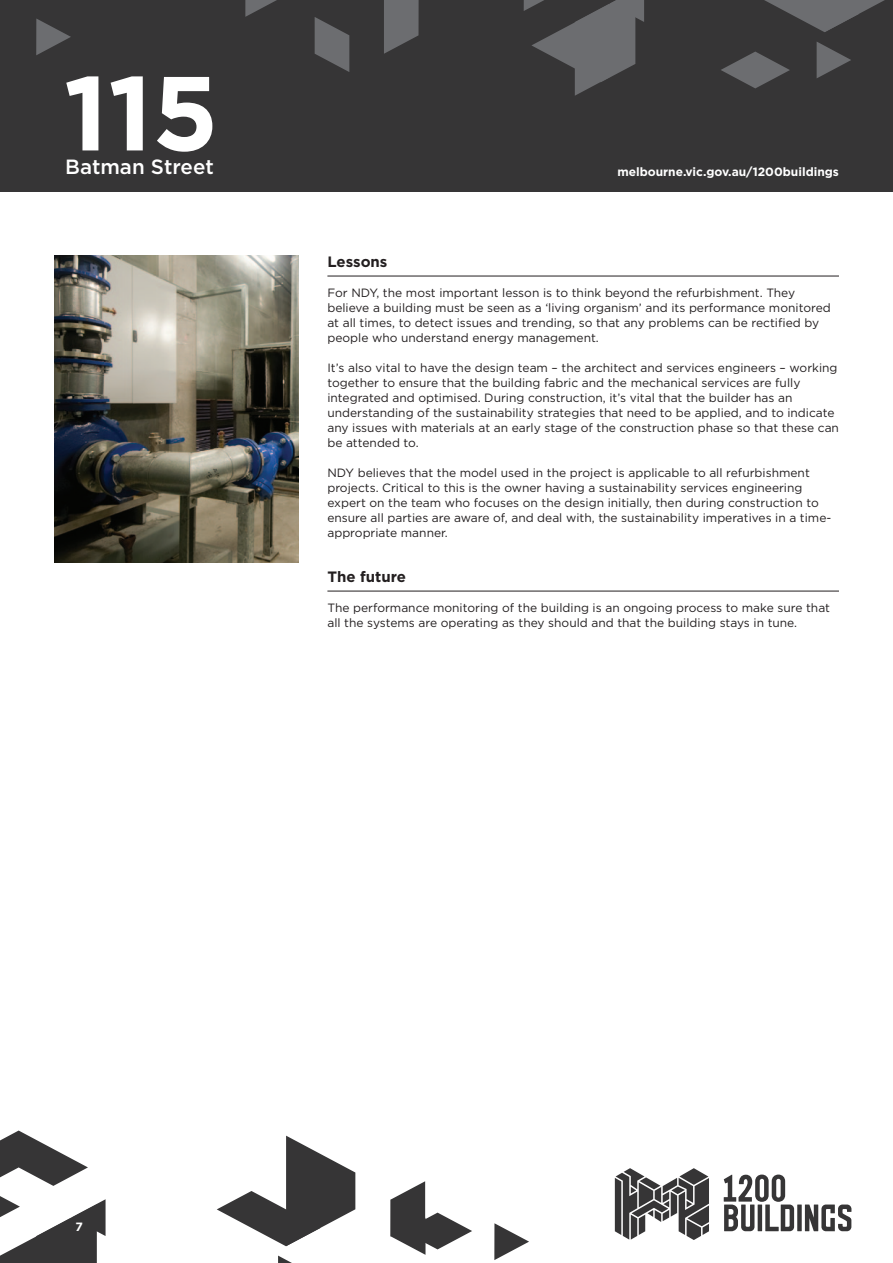
<style>
.page{position:relative;width:893px;height:1263px;background:#fff}
.page>*{position:absolute;margin:0;border:0;box-sizing:border-box;transform-origin:0 0}
.t1{font:700 105px "Gotham";color:#fff}
.t2{font:500 20.55px "Gotham";color:#fff}
.t3{font:700 15px "Gotham";color:#231f20}
.t4{font:12px/15px "Gotham";color:#231f20}
.t5{font:700 12px "Gotham";color:#fff}
</style>
<div class="page">
<div style="left:0;top:0;width:893px;height:191px;background:#363536"></div>
<svg style="left:524px;top:0;width:120px;height:96px"></svg>
<svg style="left:245px;top:0;width:32px;height:17px"></svg>
<svg style="left:315px;top:17px;width:34px;height:55px"></svg>
<svg style="left:384px;top:0;width:35px;height:54px"></svg>
<svg style="left:36px;top:18px;width:35px;height:37px"></svg>
<svg style="left:817px;top:42px;width:34px;height:36px"></svg>
<svg style="left:721px;top:52px;width:69px;height:36px"></svg>
<svg style="left:764px;top:0;width:121px;height:32px"></svg>
<svg style="left:0;top:1130px;width:88px;height:56px"></svg>
<svg style="left:0;top:1196px;width:106px;height:67px"></svg>
<svg style="left:278px;top:1255px;width:14px;height:8px"></svg>
<svg style="left:494px;top:1223px;width:35px;height:37px"></svg>
<svg style="left:217px;top:1136px;width:138px;height:110px"></svg>
<svg style="left:390px;top:1181px;width:82px;height:74px"></svg>
<hr style="left:327px;top:276px;width:512px;height:1px;background:#231f20">
<hr style="left:327px;top:591px;width:512px;height:1px;background:#231f20">
<img style="left:54px;top:255px;width:245px;height:308px">
<svg style="left:615px;top:1168px;width:94px;height:72px"></svg>
<svg style="left:724px;top:1174px;width:70px;height:57px"></svg>
<svg style="left:805px;top:1204px;width:46px;height:27px"></svg>
<hr style="left:758px;top:1204px;width:4px;height:27px;background:#363536">
<div style="left:797px;top:1204px;width:5px;height:27px;background:#363536"></div>
<h1 class="t1" style="left:64px;top:50px;width:156px">115</h1>
<h2 class="t2" style="left:65px;top:154px;width:150px">Batman Street</h2>
<p class="t5" style="left:617px;top:165px;width:223px">melbourne.vic.gov.au/1200buildings</p>
<p class="t3" style="left:327px;top:253px;width:62px">Lessons</p>
<p class="t4" style="left:327px;top:285px;width:505px">For NDY, the most important lesson is to think beyond the refurbishment. They believe a building must be seen as a ‘living organism’ and its performance monitored at all times, to detect issues and trending, so that any problems can be rectified by people who understand energy management.</p>
<p class="t4" style="left:327px;top:360px;width:513px">It’s also vital to have the design team – the architect and services engineers – working together to ensure that the building fabric and the mechanical services are fully integrated and optimised. During construction, it’s vital that the builder has an understanding of the sustainability strategies that need to be applied, and to indicate any issues with materials at an early stage of the construction phase so that these can be attended to.</p>
<p class="t4" style="left:327px;top:465px;width:505px">NDY believes that the model used in the project is applicable to all refurbishment projects. Critical to this is the owner having a sustainability services engineering expert on the team who focuses on the design initially, then during construction to ensure all parties are aware of, and deal with, the sustainability imperatives in a time&shy;appropriate manner.</p>
<p class="t3" style="left:327px;top:568px;width:80px">The future</p>
<p class="t4" style="left:327px;top:600px;width:504px">The performance monitoring of the building is an ongoing process to make sure that all the systems are operating as they should and that the building stays in tune.</p>
<p class="t5" style="left:75px;top:1220px;width:9px">7</p>
</div>
